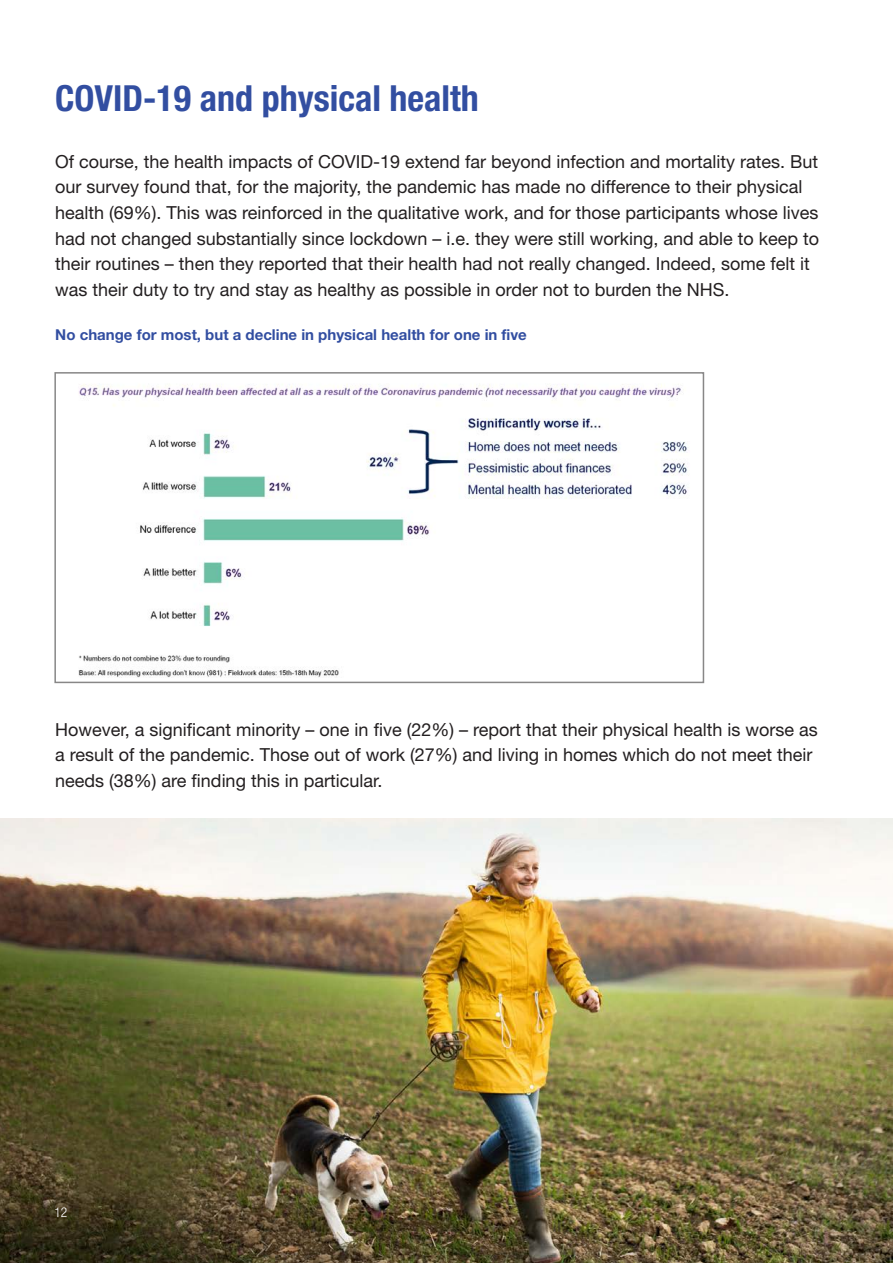
<style>
.page{position:relative;width:893px;height:1263px;background:#fff}
.page>*{position:absolute;margin:0;border:0;box-sizing:border-box;transform-origin:0 0}
.Subheading_24pt_9mm{font:700 condensed 36px "Helvetica Neue LT Pro";color:#324ea1}
._12pt_6mm_Bodytext_R{font:18px/25.5px "Helvetica Neue LT Pro";color:#231f20}
._10pt_4_5mm_Standfir{font:700 15px "Helvetica Neue LT Pro";color:#324ea1}
.t1{font:300 condensed 13.5px "Helvetica Neue LT Pro";color:#fff}
</style>
<div class="page">
<img style="left:78px;top:384px;width:609px;height:294px">
<div style="left:54px;top:372px;width:650px;height:311px;border:2px solid #888787"></div>
<img style="left:0;top:819px;width:893px;height:444px">
<p class="Subheading_24pt_9mm" style="left:55px;top:76px;width:425px">COVID-19 and physical health</p>
<p class="_12pt_6mm_Bodytext_R" style="left:55px;top:148px;width:765px">Of course, the health impacts of COVID-19 extend far beyond infection and mortality rates. But our survey found that, for the majority, the pandemic has made no difference to their physical health (69%). This was reinforced in the qualitative work, and for those participants whose lives had not changed substantially since lockdown – i.e. they were still working, and able to keep to their routines – then they reported that their health had not really changed. Indeed, some felt it was their duty to try and stay as healthy as possible in order not to burden the NHS.</p>
<p class="_10pt_4_5mm_Standfir" style="left:55px;top:326px;width:473px">No change for most, but a decline in physical health for one in five</p>
<p class="_12pt_6mm_Bodytext_R" style="left:55px;top:716px;width:764px">However, a significant minority – one in five (22%) – report that their physical health is worse as a result of the pandemic. Those out of work (27%) and living in homes which do not meet their needs (38%) are finding this in particular.</p>
<p class="t1" style="left:54px;top:1204px;width:14px">12</p>
</div>
